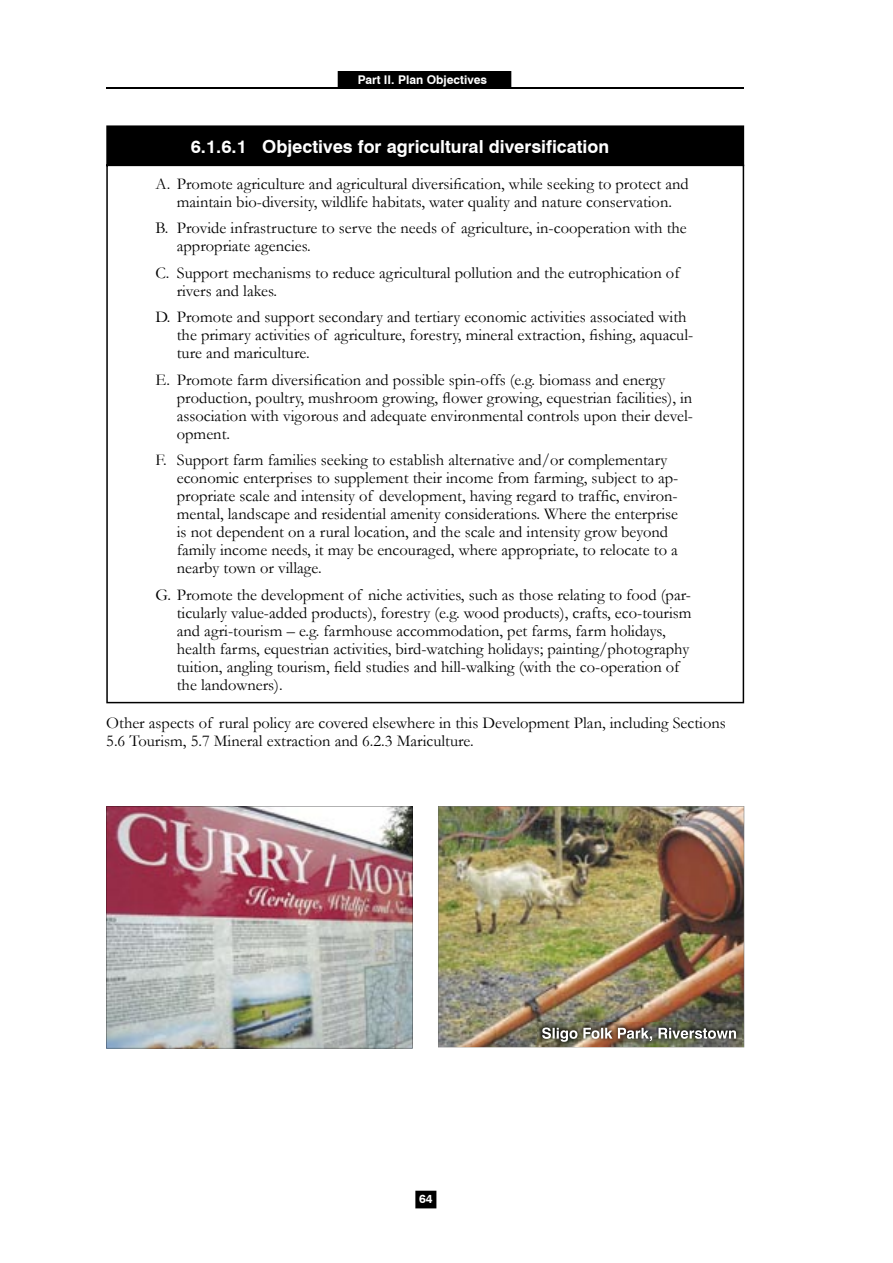
<style>
.page{position:relative;width:893px;height:1263px;background:#fff}
.page>*{position:absolute;margin:0;border:0;box-sizing:border-box;transform-origin:0 0}
.t1{font:700 18px "Swiss 721 BT";color:#fff}
.t2{font:16.5px/18px "Garamond";color:#000}
.t3{font:700 12px "Swiss 721 BT";color:#fff}
</style>
<div class="page">
<div style="left:107px;top:126px;width:636px;height:39px;background:#000"></div>
<hr style="left:106px;top:125px;width:638px;height:2px;background:#000">
<hr style="left:106px;top:127px;width:2px;height:38px;background:#000">
<hr style="left:743px;top:127px;width:1px;height:38px;background:#000">
<hr style="left:106px;top:165px;width:638px;height:1px;background:#000">
<hr style="left:106px;top:166px;width:2px;height:536px;background:#000">
<hr style="left:743px;top:166px;width:1px;height:536px;background:#000">
<hr style="left:106px;top:702px;width:638px;height:1px;background:#000">
<img style="left:107px;top:807px;width:305px;height:241px">
<hr style="left:106px;top:807px;width:1px;height:241px;background:#000">
<hr style="left:106px;top:1048px;width:306px;height:1px;background:#000">
<hr style="left:412px;top:807px;width:1px;height:241px;background:#000">
<hr style="left:106px;top:806px;width:306px;height:1px;background:#000">
<div style="left:338px;top:72px;width:173px;height:16px;background:#000"></div>
<hr style="left:338px;top:71px;width:173px;height:2px;background:#000">
<svg style="left:511px;top:71px;width:1px;height:17px"></svg>
<hr style="left:106px;top:88px;width:638px;height:1px;background:#000">
<svg style="left:415px;top:1191px;width:22px;height:18px"></svg>
<img style="left:438px;top:806px;width:306px;height:241px">
<img style="left:537px;top:1022px;width:204px;height:24px">
<svg style="left:542px;top:1027px;width:194px;height:15px"></svg>
<p class="t3" style="left:358px;top:72px;width:131px">Part II. Plan Objectives</p>
<p class="t1" style="left:191px;top:135px;width:420px">6.1.6.1 Objectives for agricultural diversification</p>
<p class="t2" style="left:156px;top:174px;width:535px;text-align:center">A. Promote agriculture and agricultural diversification, while seeking to protect and maintain bio-diversity, wildlife habitats, water quality and nature conservation.</p>
<p class="t2" style="left:177px;top:219px;width:511px;text-indent:-21px">B. Provide infrastructure to serve the needs of agriculture, in-cooperation with the appropriate agencies.</p>
<p class="t2" style="left:177px;top:263px;width:504px;text-indent:-21px">C. Support mechanisms to reduce agricultural pollution and the eutrophication of rivers and lakes.</p>
<p class="t2" style="left:177px;top:308px;width:518px;text-indent:-21px">D. Promote and support secondary and tertiary economic activities associated with the primary activities of agriculture, forestry, mineral extraction, fishing, aquacul&shy;ture and mariculture.</p>
<p class="t2" style="left:177px;top:370px;width:518px;text-indent:-21px">E. Promote farm diversification and possible spin-offs (e.g. biomass and energy production, poultry, mushroom growing, flower growing, equestrian facilities), in association with vigorous and adequate environmental controls upon their devel&shy;opment.</p>
<p class="t2" style="left:177px;top:451px;width:503px;text-indent:-21px">F. Support farm families seeking to establish alternative and/or complementary economic enterprises to supplement their income from farming, subject to ap&shy;propriate scale and intensity of development, having regard to traffic, environ&shy;mental, landscape and residential amenity considerations. Where the enterprise is not dependent on a rural location, and the scale and intensity grow beyond family income needs, it may be encouraged, where appropriate, to relocate to a nearby town or village.</p>
<p class="t2" style="left:177px;top:585px;width:516px;text-indent:-21px">G. Promote the development of niche activities, such as those relating to food (par&shy;ticularly value-added products), forestry (e.g. wood products), crafts, eco-tourism and agri-tourism – e.g. farmhouse accommodation, pet farms, farm holidays, health farms, equestrian activities, bird-watching holidays; painting/photography tuition, angling tourism, field studies and hill-walking (with the co-operation of the landowners).</p>
<p class="t2" style="left:106px;top:713px;width:621px">Other aspects of rural policy are covered elsewhere in this Development Plan, including Sections<br>5.6 Tourism, 5.7 Mineral extraction and 6.2.3 Mariculture.</p>
<p class="t3" style="left:419px;top:1192px;width:15px">64</p>
</div>
